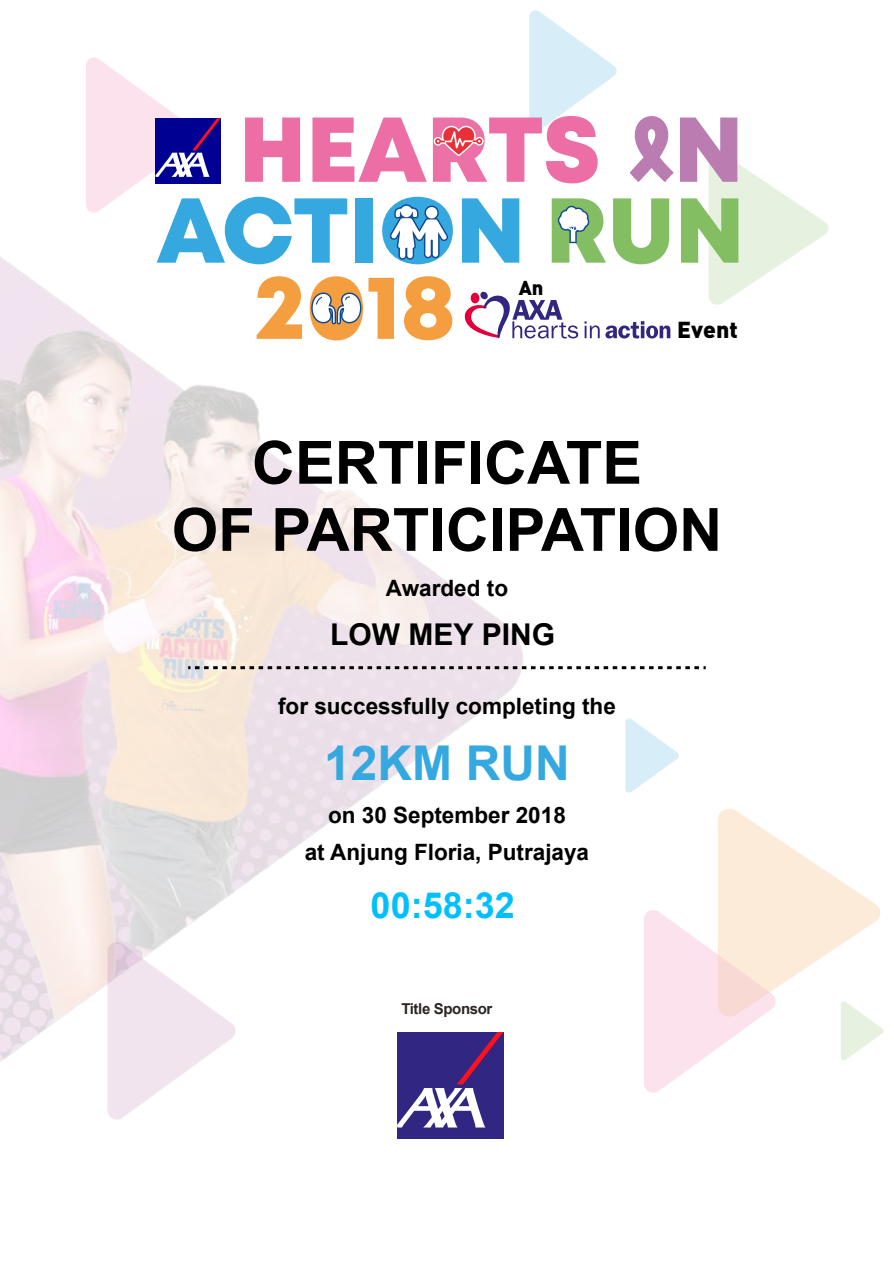
<style>
.page{position:relative;width:894px;height:1263px;background:#fff}
.page>*{position:absolute;margin:0;border:0;box-sizing:border-box;transform-origin:0 0}
.t1{font:700 59.7px/67.1px "Arial";color:#000;text-align:center}
.t2{font:700 48px "Arial";color:#35a8e0}
.t3{font:700 36px "Arial";color:#00bfff}
.t4{font:700 30px "Arial";color:#000}
.t5{font:900 22.8px "DIN Pro";color:#000}
.t6{font:700 22.5px/36px "Arial";color:#000;text-align:center}
.t7{font:900 19.95px "DIN Pro";color:#000}
.t8{font:700 15px "Arial";letter-spacing:-.025em;color:#2b2523}
</style>
<div class="page">
<svg style="left:629px;top:718px;width:49px;height:75px"></svg>
<svg style="left:108px;top:1111px;width:23px;height:9px"></svg>
<svg style="left:644px;top:809px;width:239px;height:284px"></svg>
<img style="left:0;top:257px;width:629px;height:854px">
<svg style="left:188px;top:666px;width:517px;height:3px"></svg>
<svg style="left:680px;top:118px;width:148px;height:187px"></svg>
<svg style="left:86px;top:10px;width:587px;height:330px"></svg>
<div style="left:397px;top:1032px;width:106px;height:106px;background:#312783"></div>
<svg style="left:397px;top:1032px;width:106px;height:95px"></svg>
<p class="t7" style="left:519px;top:274px;width:26px">An</p>
<p class="t5" style="left:677px;top:314px;width:62px">Event</p>
<h1 class="t1" style="left:172px;top:431px;width:552px">CERTIFICATE<br>OF PARTICIPATION</h1>
<p class="t6" style="left:386px;top:571px;width:124px">Awarded to</p>
<h3 class="t4" style="left:330px;top:618px;width:226px">LOW MEY PING</h3>
<p class="t6" style="left:278px;top:689px;width:339px">for successfully completing the</p>
<h2 class="t2" style="left:324px;top:731px;width:247px">12KM RUN</h2>
<p class="t6" style="left:305px;top:798px;width:286px">on 30 September 2018<br>at Anjung Floria, Putrajaya</p>
<h3 class="t3" style="left:370px;top:885px;width:146px">00:58:32</h3>
<p class="t8" style="left:401px;top:998px;width:93px">Title Sponsor</p>
</div>
